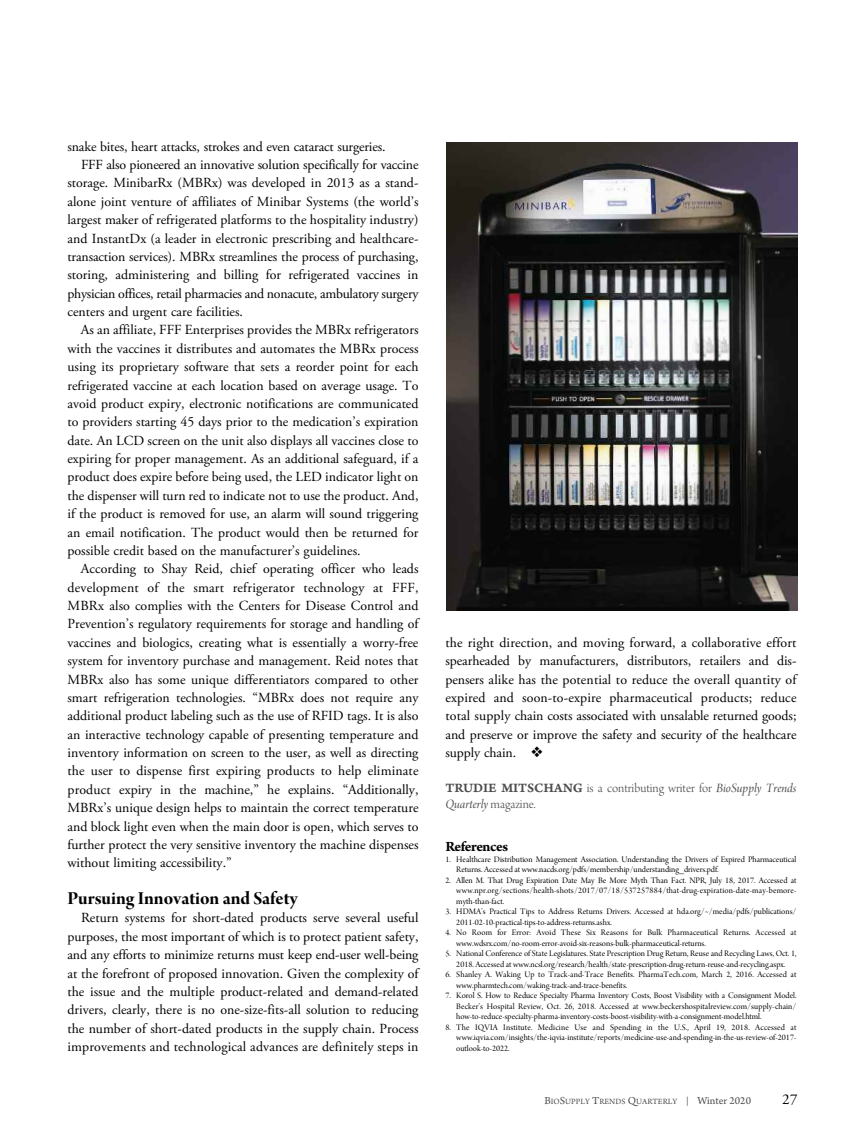
<style>
.page{position:relative;width:864px;height:1134px;background:#fff}
.page>*{position:absolute;margin:0;border:0;box-sizing:border-box;transform-origin:0 0}
.t1{font:19.5px "Arno Pro Bold Display";color:#000}
.t2{font:700 15px "Arno Pro";letter-spacing:-.03em;color:#000}
.t3{font:15px "Adobe Garamond Pro";color:#000}
.t4{font:13.8px/18.3px "Adobe Garamond Pro";color:#000;text-align:justify}
.t5{font:13.8px "Adobe Garamond Pro";letter-spacing:-.02em;color:#000}
.t6{font:13.5px "Arno Pro Light Display";color:#4d4d4d}
.t7{font:13.5px "Arno Pro Italic Display";color:#4d4d4d}
.t8{font:9px/10.5px "Arno Pro Display";color:#000}
.t9{font:9px/10.5px "Arno Pro Display";letter-spacing:.02em;color:#000}
.t10{font:8.4px "Arno Pro";color:#4d4d4d}
.s1{font-family:"Arno Pro Smbd Caption"}
.s2{font-family:"Arno Pro Italic Display"}
.s3{font-family:"Arno Pro Light Display"}
.s4{font-size:11.25px}
.s5{font-size:9px}
</style>
<div class="page">
<img style="left:446px;top:143px;width:351px;height:467px">
<p class="t4" style="left:68px;top:138px;width:320px">snake bites, heart attacks, strokes and even cataract surgeries.</p>
<p class="t4" style="left:81px;top:157px;width:339px">FFF also pioneered an innovative solution specifically for vaccine</p>
<p class="t4" style="left:67px;top:175px;width:352px">storage. MinibarRx (MBRx) was developed in 2013 as a stand-</p>
<p class="t4" style="left:67px;top:194px;width:352px">alone joint venture of affiliates of Minibar Systems (the world’s</p>
<p class="t4" style="left:67px;top:212px;width:352px">largest maker of refrigerated platforms to the hospitality industry)</p>
<p class="t4" style="left:67px;top:230px;width:352px">and InstantDx (a leader in electronic prescribing and healthcare-</p>
<p class="t4" style="left:67px;top:249px;width:352px">transaction services). MBRx streamlines the process of purchasing,</p>
<p class="t4" style="left:67px;top:267px;width:352px">storing, administering and billing for refrigerated vaccines in</p>
<p class="t5" style="left:67px;top:288px;width:353px">physician offices, retail pharmacies and nonacute, ambulatory surgery</p>
<p class="t4" style="left:67px;top:304px;width:177px">centers and urgent care facilities.</p>
<p class="t4" style="left:81px;top:322px;width:339px">As an affiliate, FFF Enterprises provides the MBRx refrigerators</p>
<p class="t4" style="left:67px;top:341px;width:352px">with the vaccines it distributes and automates the MBRx process</p>
<p class="t4" style="left:67px;top:359px;width:352px">using its proprietary software that sets a reorder point for each</p>
<p class="t4" style="left:67px;top:377px;width:353px">refrigerated vaccine at each location based on average usage. To</p>
<p class="t4" style="left:67px;top:396px;width:352px">avoid product expiry, electronic notifications are communicated</p>
<p class="t4" style="left:67px;top:414px;width:352px">to providers starting 45 days prior to the medication’s expiration</p>
<p class="t4" style="left:67px;top:432px;width:352px">date. An LCD screen on the unit also displays all vaccines close to</p>
<p class="t4" style="left:67px;top:451px;width:352px">expiring for proper management. As an additional safeguard, if a</p>
<p class="t4" style="left:67px;top:469px;width:352px">product does expire before being used, the LED indicator light on</p>
<p class="t4" style="left:67px;top:488px;width:352px">the dispenser will turn red to indicate not to use the product. And,</p>
<p class="t4" style="left:67px;top:506px;width:352px">if the product is removed for use, an alarm will sound triggering</p>
<p class="t4" style="left:67px;top:524px;width:352px">an email notification. The product would then be returned for</p>
<p class="t4" style="left:67px;top:543px;width:295px">possible credit based on the manufacturer’s guidelines.</p>
<p class="t4" style="left:81px;top:561px;width:339px">According to Shay Reid, chief operating officer who leads</p>
<p class="t4" style="left:67px;top:579px;width:352px">development of the smart refrigerator technology at FFF,</p>
<p class="t4" style="left:67px;top:598px;width:352px">MBRx also complies with the Centers for Disease Control and</p>
<p class="t4" style="left:67px;top:616px;width:352px">Prevention’s regulatory requirements for storage and handling of</p>
<p class="t4" style="left:67px;top:635px;width:352px">vaccines and biologics, creating what is essentially a worry-free</p>
<p class="t4" style="left:67px;top:653px;width:352px">system for inventory purchase and management. Reid notes that</p>
<p class="t4" style="left:67px;top:671px;width:352px">MBRx also has some unique differentiators compared to other</p>
<p class="t4" style="left:67px;top:690px;width:352px">smart refrigeration technologies. “MBRx does not require any</p>
<p class="t4" style="left:67px;top:708px;width:352px">additional product labeling such as the use of RFID tags. It is also</p>
<p class="t4" style="left:67px;top:726px;width:352px">an interactive technology capable of presenting temperature and</p>
<p class="t4" style="left:67px;top:745px;width:352px">inventory information on screen to the user, as well as directing</p>
<p class="t4" style="left:67px;top:763px;width:353px">the user to dispense first expiring products to help eliminate</p>
<p class="t4" style="left:67px;top:782px;width:353px">product expiry in the machine,” he explains. “Additionally,</p>
<p class="t4" style="left:68px;top:800px;width:352px">MBRx’s unique design helps to maintain the correct temperature</p>
<p class="t4" style="left:68px;top:818px;width:352px">and block light even when the main door is open, which serves to</p>
<p class="t4" style="left:68px;top:837px;width:352px">further protect the very sensitive inventory the machine dispenses</p>
<p class="t4" style="left:68px;top:855px;width:166px">without limiting accessibility.”</p>
<h1 class="t1" style="left:68px;top:891px;width:232px">Pursuing Innovation and Safety</h1>
<p class="t4" style="left:67px;top:910px;width:353px;text-indent:14px">Return systems for short-dated products serve several useful purposes, the most important of which is to protect patient safety, and any efforts to minimize returns must keep end-user well-being at the forefront of proposed innovation. Given the complexity of the issue and the multiple product-related and demand-related drivers, clearly, there is no one-size-fits-all solution to reducing the number of short-dated products in the supply chain. Process improvements and technological advances are definitely steps in</p>
<p class="t4" style="left:446px;top:635px;width:353px">the right direction, and moving forward, a collaborative effort spearheaded by manufacturers, distributors, retailers and dis&shy;pensers alike has the potential to reduce the overall quantity of expired and soon-to-expire pharmaceutical products; reduce total supply chain costs associated with unsalable returned goods; and preserve or improve the safety and security of the healthcare supply chain. ❖</p>
<p class="t6" style="left:446px;top:783px;width:352px"><span class="s1">TRUDIE MITSCHANG</span> is a contributing writer for <span class="s2">BioSupply Trends</span></p>
<p class="t7" style="left:446px;top:799px;width:92px">Quarterly <span class="s3">magazine.</span></p>
<p class="t2" style="left:446px;top:841px;width:64px">References</p>
<p class="t8" style="left:456px;top:855px;width:342px;text-indent:-11px">1. Healthcare Distribution Management Association. Understanding the Drivers of Expired Pharmaceutical<br>Returns. Accessed at www.nacds.org/pdfs/membership/understanding_drivers.pdf.</p>
<p class="t8" style="left:456px;top:876px;width:342px;text-align:justify;text-indent:-11px">2. Allen M. That Drug Expiration Date May Be More Myth Than Fact. NPR, July 18, 2017. Accessed at www.npr.org/sections/health-shots/2017/07/18/537257884/that-drug-expiration-date-may-bemore&shy;myth-than-fact.</p>
<p class="t8" style="left:456px;top:907px;width:342px;text-indent:-11px">3. HDMA’s Practical Tips to Address Returns Drivers. Accessed at hda.org/~/media/pdfs/publications/<br>2011-02-10-practical-tips-to-address-returns.ashx.</p>
<p class="t9" style="left:456px;top:928px;width:342px;text-indent:-11px">4. No Room for Error: Avoid These Six Reasons for Bulk Pharmaceutical Returns. Accessed at www.wdsrx.com/no-room-error-avoid-six-reasons-bulk-pharmaceutical-returns.</p>
<p class="t8" style="left:446px;top:949px;width:353px;text-align:center">5. National Conference of State Legislatures. State Prescription Drug Return, Reuse and Recycling Laws, Oct. 1,<br>2018. Accessed at www.ncsl.org/research/health/state-prescription-drug-return-reuse-and-recycling.aspx.</p>
<p class="t8" style="left:456px;top:970px;width:342px;text-indent:-11px">6. Shanley A. Waking Up to Track-and-Trace Benefits. PharmaTech.com, March 2, 2016. Accessed at www.pharmtech.com/waking-track-and-trace-benefits.</p>
<p class="t8" style="left:456px;top:991px;width:342px;text-align:justify;text-indent:-11px">7. Korol S. How to Reduce Specialty Pharma Inventory Costs, Boost Visibility with a Consignment Model.<br>Becker’s Hospital Review, Oct. 26, 2018. Accessed at www.beckershospitalreview.com/supply-chain/ how-to-reduce-specialty-pharma-inventory-costs-boost-visibility-with-a-consignment-model.html.</p>
<p class="t8" style="left:456px;top:1023px;width:342px;text-align:justify;text-indent:-11px">8. The IQVIA Institute. Medicine Use and Spending in the U.S., April 19, 2018. Accessed at www.iqvia.com/insights/the-iqvia-institute/reports/medicine-use-and-spending-in-the-us-review-of-2017- outlook-to-2022.</p>
<p class="t10" style="left:544px;top:1098px;width:208px"><span class="s4">B</span>IO<span class="s4">S</span>UPPLY <span class="s4">T</span>RENDS <span class="s4">Q</span>UARTERLY <span class="s5">|</span> <span class="s4">Winter 2020</span></p>
<p class="t3" style="left:782px;top:1093px;width:17px">27</p>
</div>
